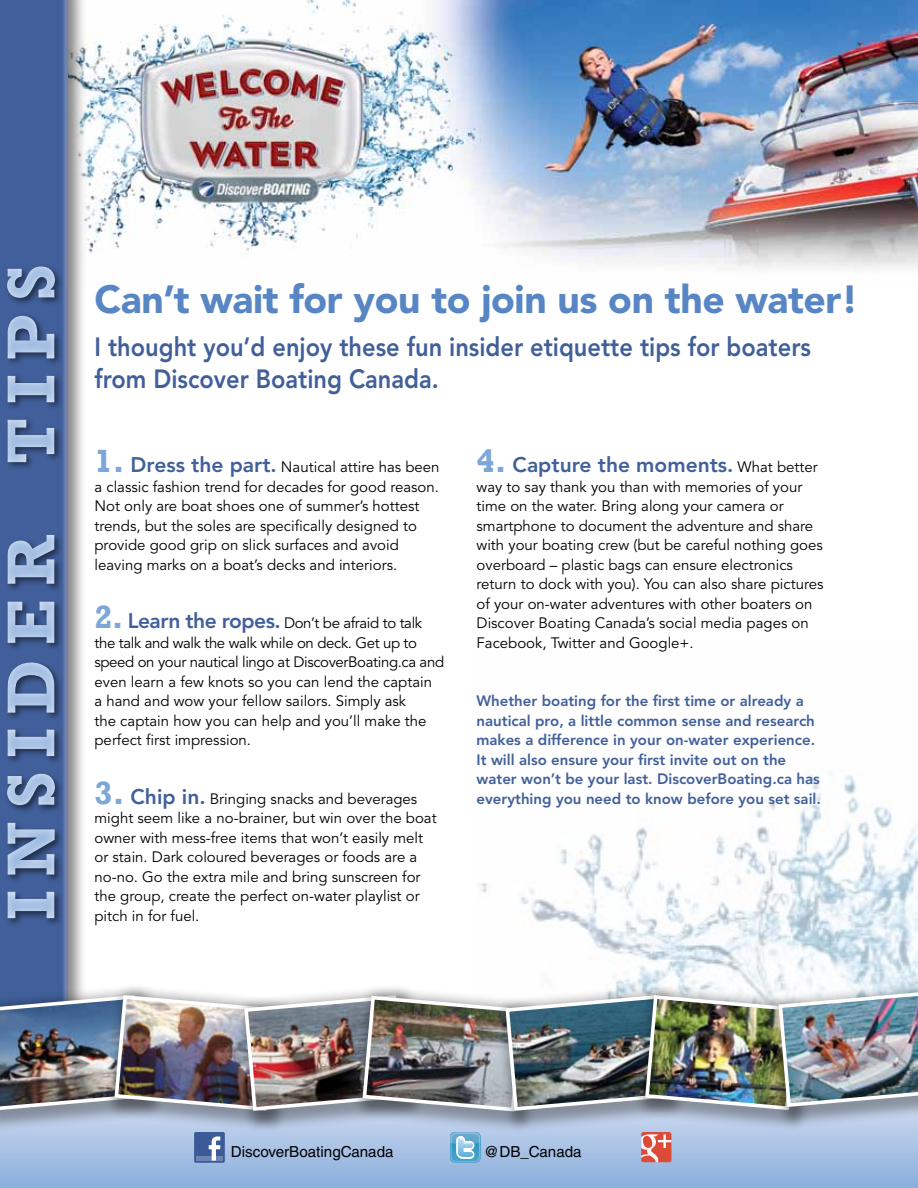
<style>
.page{position:relative;width:918px;height:1188px;background:#fff}
.page>*{position:absolute;margin:0;border:0;box-sizing:border-box;transform-origin:0 0}
.t1{font:700 69px "Rockwell";letter-spacing:.2em;color:#9bb9e1}
.t2{font:900 39px "Avenir";letter-spacing:-.01em;color:#5886c5}
.t3{font:800 26.25px/31.5px "Avenir";color:#415f9a;scale:.9 1}
.t4{font:800 21px "Avenir";color:#415f9a}
.t5{font:15.15px "Helvetica LT Std";color:#000}
.t6{font:15px/19.5px "Avenir";color:#000}
.t7{font:800 15px/19.5px "Avenir";color:#415f9a}
.s1{font-family:"Rockwell";font-weight:700;font-size:33px;color:#7da7d8}
.s2{font-weight:800;font-size:21px;color:#415f9a}
.s3{font-weight:400;font-size:15px;color:#000}
</style>
<div class="page">
<img style="left:87px;top:0;width:831px;height:269px">
<img style="left:480px;top:773px;width:438px;height:211px">
<div style="left:0;top:0;width:87px;height:1188px;background:#000;opacity:.5"></div>
<div style="left:0;top:0;width:68px;height:1188px;background:#415f9a"></div>
<div style="left:0;top:186px;width:77px;height:742px;background:#fff;opacity:.75"></div>
<svg style="left:0;top:1129px;width:918px;height:59px;background:#9fbce2"></svg>
<div style="left:194px;top:1132px;width:31px;height:31px;background:#3c5a98;border-radius:2px"></div>
<div style="left:196px;top:1156px;width:27px;height:5px;background:#6d85b3"></div>
<svg style="left:209px;top:1136px;width:11px;height:25px"></svg>
<hr style="left:450px;top:1145px;width:31px;height:1px;background:#2d98c1">
<hr style="left:450px;top:1146px;width:31px;height:1px;background:#2f98c1">
<hr style="left:450px;top:1147px;width:31px;height:1px;background:#3299c3">
<hr style="left:450px;top:1148px;width:31px;height:1px;background:#339ac3">
<hr style="left:450px;top:1149px;width:31px;height:1px;background:#359bc4">
<hr style="left:450px;top:1150px;width:31px;height:1px;background:#389cc5">
<hr style="left:450px;top:1151px;width:31px;height:1px;background:#399cc6">
<hr style="left:450px;top:1152px;width:31px;height:1px;background:#3a9dc6">
<hr style="left:450px;top:1153px;width:31px;height:1px;background:#3d9ec8">
<hr style="left:450px;top:1154px;width:31px;height:1px;background:#3e9fc8">
<hr style="left:450px;top:1155px;width:31px;height:1px;background:#409fc9">
<hr style="left:450px;top:1156px;width:31px;height:1px;background:#42a0ca">
<hr style="left:450px;top:1157px;width:31px;height:1px;background:#44a1cb">
<hr style="left:450px;top:1158px;width:31px;height:1px;background:#46a2cd">
<hr style="left:450px;top:1159px;width:31px;height:1px;background:#47a3cd">
<hr style="left:450px;top:1160px;width:31px;height:1px;background:#48a3ce">
<hr style="left:450px;top:1161px;width:31px;height:1px;background:#4aa5cf">
<hr style="left:450px;top:1162px;width:31px;height:1px;background:#4ba5d0">
<hr style="left:450px;top:1133px;width:31px;height:1px;background:#6baacf">
<hr style="left:450px;top:1134px;width:31px;height:1px;background:#6aa9cf">
<hr style="left:450px;top:1135px;width:31px;height:1px;background:#69a9ce">
<hr style="left:450px;top:1136px;width:31px;height:1px;background:#66a8ce">
<hr style="left:450px;top:1137px;width:31px;height:1px;background:#65a8cd">
<hr style="left:450px;top:1138px;width:31px;height:1px;background:#64a7cd">
<hr style="left:450px;top:1139px;width:31px;height:1px;background:#62a6cc">
<hr style="left:450px;top:1140px;width:31px;height:1px;background:#61a6cc">
<hr style="left:450px;top:1141px;width:31px;height:1px;background:#5fa5cb">
<hr style="left:450px;top:1142px;width:31px;height:1px;background:#5da4ca">
<hr style="left:450px;top:1143px;width:31px;height:1px;background:#5ca4ca">
<hr style="left:450px;top:1144px;width:31px;height:1px;background:#5ba4ca">
<svg style="left:451px;top:1133px;width:29px;height:29px"></svg>
<svg style="left:641px;top:1133px;width:30px;height:29px"></svg>
<div style="left:0;top:984px;width:166px;height:149px;background:#000;opacity:.35"></div>
<div style="left:103px;top:984px;width:195px;height:149px;background:#000;opacity:.35"></div>
<div style="left:233px;top:984px;width:194px;height:149px;background:#000;opacity:.35"></div>
<div style="left:351px;top:984px;width:195px;height:149px;background:#000;opacity:.35"></div>
<div style="left:494px;top:984px;width:194px;height:149px;background:#000;opacity:.35"></div>
<div style="left:634px;top:984px;width:186px;height:148px;background:#000;opacity:.35"></div>
<div style="left:767px;top:980px;width:151px;height:149px;background:#000;opacity:.35"></div>
<img style="left:0;top:989px;width:918px;height:124px">
<h1 class="t1" style="left:-11px;top:920px;width:657px;rotate:-90deg">Insider tips</h1>
<h2 class="t2" style="left:94px;top:276px;width:765px">Can’t wait for you to join us on the water!</h2>
<h3 class="t3" style="left:94px;top:331px;width:798px">I thought you’d enjoy these fun insider etiquette tips for boaters from Discover Boating Canada.</h3>
<p class="t6" style="left:94px;top:458px;width:347px"><span class="s1">1.</span> <span class="s2">Dress the part.</span> Nautical attire has been a classic fashion trend for decades for good reason.<br>Not only are boat shoes one of summer’s hottest trends, but the soles are specifically designed to provide good grip on slick surfaces and avoid leaving marks on a boat’s decks and interiors.</p>
<p class="t6" style="left:94px;top:614px;width:351px"><span class="s1">2.</span> <span class="s2">Learn the ropes.</span> Don’t be afraid to talk the talk and walk the walk while on deck. Get up to speed on your nautical lingo at DiscoverBoating.ca and even learn a few knots so you can lend the captain<br>a hand and wow your fellow sailors. Simply ask<br>the captain how you can help and you’ll make the perfect first impression.</p>
<p class="t6" style="left:94px;top:789px;width:344px"><span class="s1">3.</span> <span class="s2">Chip in.</span> Bringing snacks and beverages might seem like a no-brainer, but win over the boat owner with mess-free items that won’t easily melt or stain. Dark coloured beverages or foods are a no-no. Go the extra mile and bring sunscreen for the group, create the perfect on-water playlist or pitch in for fuel.</p>
<h3 class="t4" style="left:477px;top:452px;width:343px"><span class="s1">4.</span> Capture the moments. <span class="s3">What better</span></h3>
<p class="t6" style="left:477px;top:477px;width:348px">way to say thank you than with memories of your time on the water. Bring along your camera or smartphone to document the adventure and share with your boating crew (but be careful nothing goes overboard – plastic bags can ensure electronics return to dock with you). You can also share pictures of your on-water adventures with other boaters on Discover Boating Canada’s social media pages on Facebook, Twitter and Google+.</p>
<p class="t7" style="left:477px;top:691px;width:346px">Whether boating for the first time or already a nautical pro, a little common sense and research makes a difference in your on-water experience.<br>It will also ensure your first invite out on the water won’t be your last. DiscoverBoating.ca has everything you need to know before you set sail.</p>
<p class="t5" style="left:231px;top:1143px;width:164px">DiscoverBoatingCanada</p>
<p class="t5" style="left:484px;top:1143px;width:99px">@DB_Canada</p>
</div>
